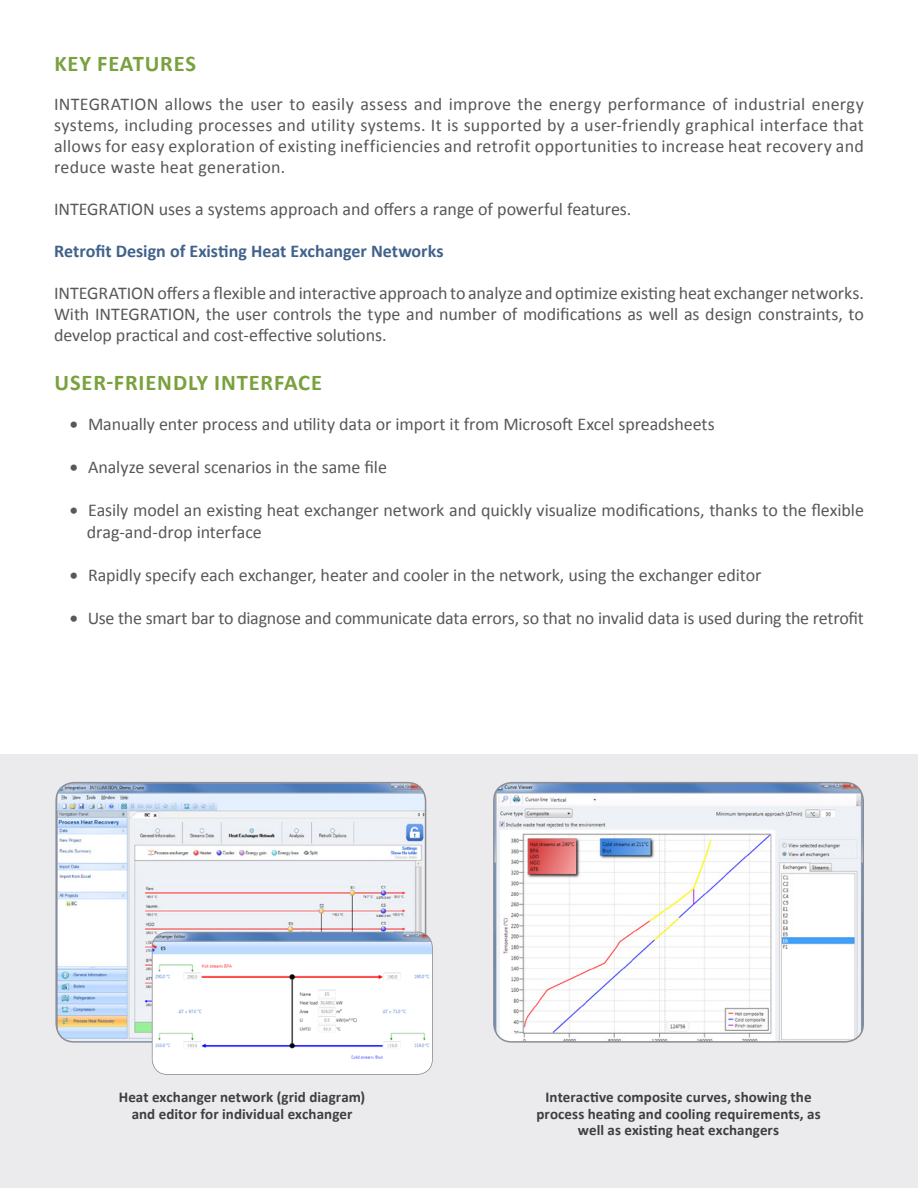
<style>
.page{position:relative;width:918px;height:1188px;background:#fff}
.page>*{position:absolute;margin:0;border:0;box-sizing:border-box;transform-origin:0 0}
.t1{font:700 22.5px "Calibri";letter-spacing:.04em;color:#79a13e}
.t2{font:18px/21px "Calibri";letter-spacing:-.005em;color:#57585a;text-align:justify}
.t3{font:700 18px "Calibri";color:#41628a}
.t4{font:700 15px/16.5px "Calibri";letter-spacing:.005em;color:#3e3e3f;text-align:center}
.s1{font-family:"Lucida Sans Unicode"}
</style>
<div class="page">
<div style="left:0;top:754px;width:918px;height:434px;background:#ebebed"></div>
<img style="left:58px;top:783px;width:368px;height:257px">
<div style="left:55px;top:782px;width:371px;height:261px;border:2px solid #8c8d91;border-radius:18px"></div>
<img style="left:153px;top:933px;width:279px;height:141px">
<img style="left:494px;top:783px;width:369px;height:257px">
<div style="left:493px;top:782px;width:371px;height:261px;border:2px solid #8c8d91;border-radius:18px"></div>
<h3 class="t1" style="left:54px;top:49px;width:143px">KEY FEATURES</h3>
<p class="t2" style="left:54px;top:93px;width:812px">INTEGRATION allows the user to easily assess and improve the energy performance of industrial energy systems, including processes and utility systems. It is supported by a user-friendly graphical interface that allows for easy exploration of existing inefficiencies and retrofit opportunities to increase heat recovery and reduce waste heat generation.</p>
<p class="t2" style="left:54px;top:198px;width:579px">INTEGRATION uses a systems approach and offers a range of powerful features.</p>
<h4 class="t3" style="left:54px;top:239px;width:391px">Retrofit Design of Existing Heat Exchanger Networks</h4>
<p class="t2" style="left:54px;top:282px;width:811px">INTEGRATION offers a flexible and interactive approach to analyze and optimize existing heat exchanger networks.<br>With INTEGRATION, the user controls the type and number of modifications as well as design constraints, to develop practical and cost-effective solutions.</p>
<h2 class="t1" style="left:54px;top:369px;width:269px">USER-FRIENDLY INTERFACE</h2>
<p class="t2" style="left:69px;top:414px;width:647px"><span class="s1">∙</span> Manually enter process and utility data or import it from Microsoft Excel spreadsheets</p>
<p class="t2" style="left:69px;top:457px;width:319px"><span class="s1">∙</span> Analyze several scenarios in the same file</p>
<p class="t2" style="left:87px;top:500px;width:779px;line-height:21.6px;text-indent:-18px"><span class="s1">∙</span> Easily model an existing heat exchanger network and quickly visualize modifications, thanks to the flexible drag-and-drop interface</p>
<p class="t2" style="left:69px;top:565px;width:694px"><span class="s1">∙</span> Rapidly specify each exchanger, heater and cooler in the network, using the exchanger editor</p>
<p class="t2" style="left:69px;top:608px;width:796px"><span class="s1">∙</span> Use the smart bar to diagnose and communicate data errors, so that no invalid data is used during the retrofit</p>
<p class="t4" style="left:119px;top:1089px;width:248px">Heat exchanger network (grid diagram) and editor for individual exchanger</p>
<p class="t4" style="left:536px;top:1089px;width:286px">Interactive composite curves, showing the process heating and cooling requirements, as well as existing heat exchangers</p>
</div>
